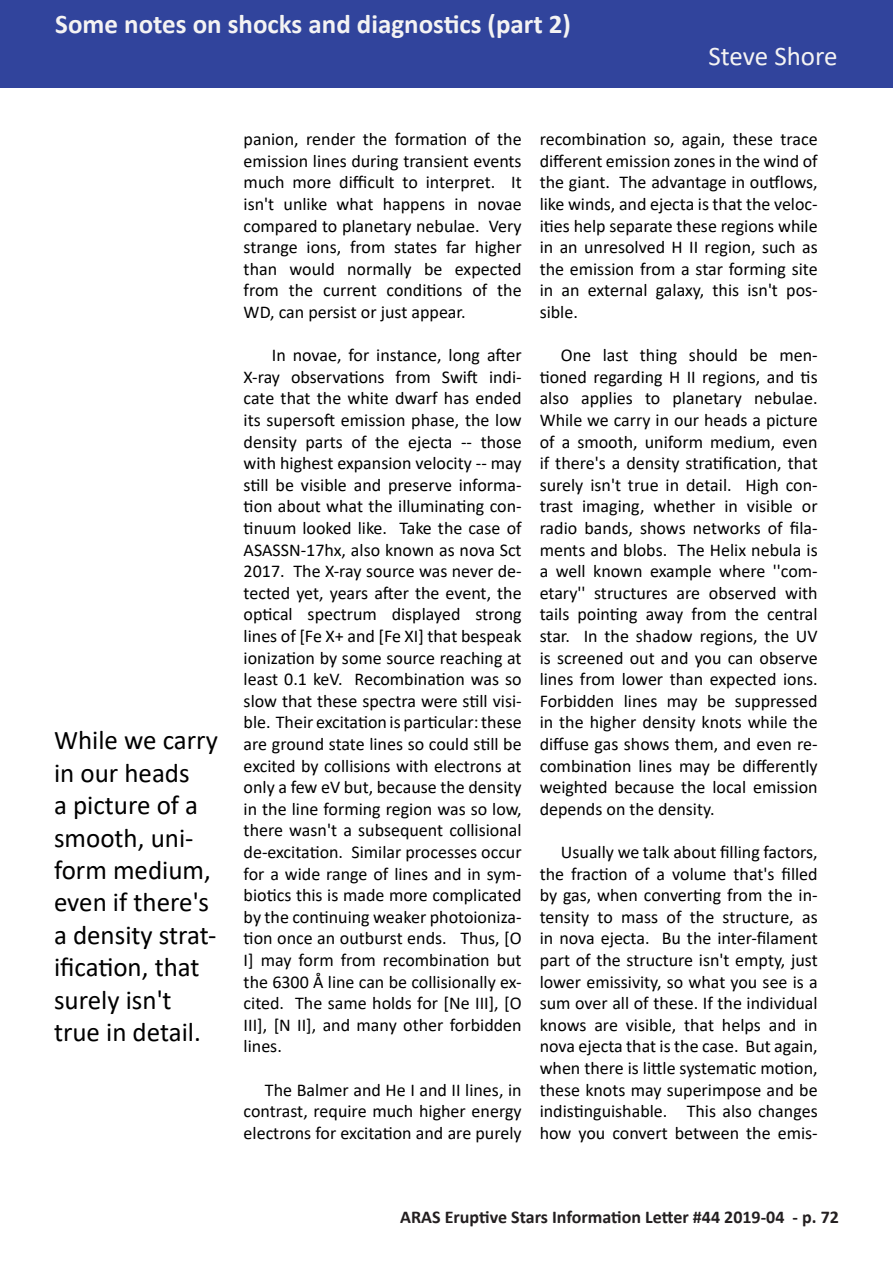
<style>
.page{position:relative;width:893px;height:1263px;background:#fff}
.page>*{position:absolute;margin:0;border:0;box-sizing:border-box;transform-origin:0 0}
.t1{font:27px/32.4px "Calibri";color:#000}
.t2{font:700 27px "Calibri";color:#f4f3f3}
.t3{font:27px "Calibri";letter-spacing:-.005em;color:#f4f3f3}
.t4{font:18px/21.6px "Calibri";color:#000;text-align:justify}
.t5{font:700 18px "Calibri";color:#231f20}
</style>
<div class="page">
<div style="left:0;top:0;width:893px;height:87px;background:#31449c"></div>
<h1 class="t2" style="left:55px;top:5px;width:517px">Some notes on shocks and diagnostics (part 2)</h1>
<h1 class="t3" style="left:708px;top:38px;width:131px">Steve Shore</h1>
<h1 class="t1" style="left:54px;top:723px;width:166px">While we carry in our heads<br>a picture of a smooth, uni&shy;form medium, even if there's a density strat&shy;ification, that surely isn't true in detail.</h1>
<p class="t4" style="left:244px;top:128px;width:280px">panion, render the formation of the emission lines during transient events much more difficult to interpret. It isn't unlike what happens in novae compared to planetary nebulae. Very strange ions, from states far higher than would normally be expected from the current conditions of the WD, can persist or just appear.</p>
<p class="t4" style="left:244px;top:344px;width:280px;text-indent:28px">In novae, for instance, long after X-ray observations from Swift indi&shy;cate that the white dwarf has ended its supersoft emission phase, the low density parts of the ejecta -- those with highest expansion velocity -- may still be visible and preserve informa&shy;tion about what the illuminating con&shy;tinuum looked like. Take the case of ASASSN-17hx, also known as nova Sct 2017. The X-ray source was never de&shy;tected yet, years after the event, the optical spectrum displayed strong lines of [Fe X+ and [Fe XI] that bespeak ionization by some source reaching at least 0.1 keV. Recombination was so slow that these spectra were still visi&shy;ble. Their excitation is particular: these are ground state lines so could still be excited by collisions with electrons at only a few eV but, because the density in the line forming region was so low, there wasn't a subsequent collisional de-excitation. Similar processes occur for a wide range of lines and in sym&shy;biotics this is made more complicated by the continuing weaker photoioniza&shy;tion once an outburst ends. Thus, [O I] may form from recombination but the 6300 Å line can be collisionally ex&shy;cited. The same holds for [Ne III], [O III], [N II], and many other forbidden lines.</p>
<p class="t4" style="left:244px;top:1078px;width:280px;text-indent:21px">The Balmer and He I and II lines, in contrast, require much higher energy electrons for excitation and are purely</p>
<p class="t4" style="left:540px;top:128px;width:280px">recombination so, again, these trace different emission zones in the wind of the giant. The advantage in outflows, like winds, and ejecta is that the veloc&shy;ities help separate these regions while in an unresolved H II region, such as the emission from a star forming site in an external galaxy, this isn't pos&shy;sible.</p>
<p class="t4" style="left:540px;top:344px;width:280px;text-indent:21px">One last thing should be men&shy;tioned regarding H II regions, and tis also applies to planetary nebulae.<br>While we carry in our heads a picture of a smooth, uniform medium, even if there's a density stratification, that surely isn't true in detail. High con&shy;trast imaging, whether in visible or radio bands, shows networks of fila&shy;ments and blobs. The Helix nebula is a well known example where ''com&shy;etary'' structures are observed with tails pointing away from the central star. In the shadow regions, the UV is screened out and you can observe lines from lower than expected ions.<br>Forbidden lines may be suppressed in the higher density knots while the diffuse gas shows them, and even re&shy;combination lines may be differently weighted because the local emission depends on the density.</p>
<p class="t4" style="left:540px;top:841px;width:280px;text-indent:21px">Usually we talk about filling factors, the fraction of a volume that's filled by gas, when converting from the in&shy;tensity to mass of the structure, as in nova ejecta. Bu the inter-filament part of the structure isn't empty, just lower emissivity, so what you see is a sum over all of these. If the individual knows are visible, that helps and in nova ejecta that is the case. But again, when there is little systematic motion, these knots may superimpose and be indistinguishable. This also changes how you convert between the emis-</p>
<p class="t5" style="left:400px;top:1204px;width:440px">ARAS Eruptive Stars Information Letter #44 2019-04 - p. 72</p>
</div>
